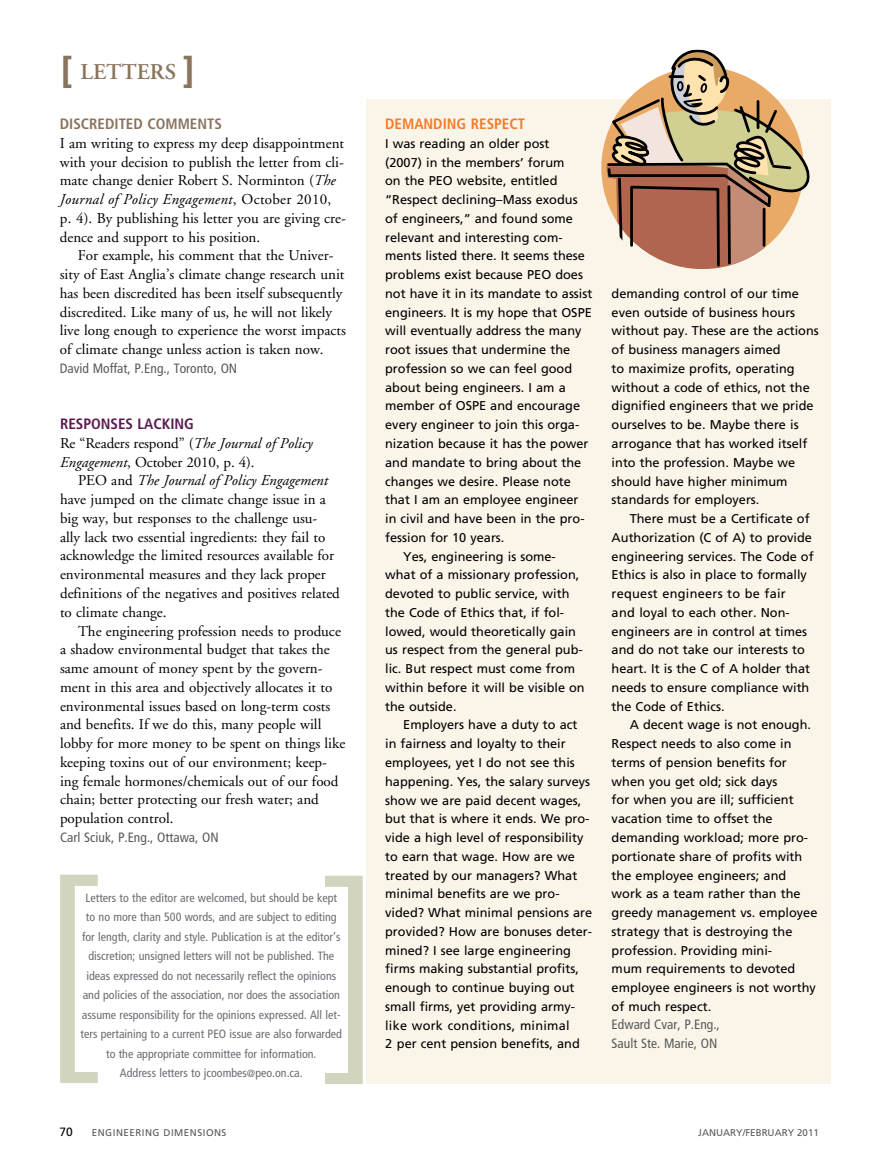
<style>
.page{position:relative;width:878px;height:1175px;background:#fff}
.page>*{position:absolute;margin:0;border:0;box-sizing:border-box;transform-origin:0 0}
.t1{font:300 232.5px "Frutiger";color:#d1d5bd}
.t2{font:600 22.5px "Adobe Garamond";color:#89745d}
.t3{font:15px/18.8px "Adobe Garamond";color:#000}
.t4{font:700 condensed 15px "Frutiger";color:#89745d}
.t5{font:700 condensed 15px "Frutiger";color:#f47b29}
.t6{font:700 condensed 15px "Frutiger";color:#5a1a51}
.t7{font:condensed 13.5px/18.8px "Frutiger";color:#58595b}
.t8{font:12.75px/18.8px "Frutiger";color:#000}
.t9{font:12.75px "Frutiger";letter-spacing:.02em;color:#000}
.t10{font:condensed 12px/19.5px "Frutiger";color:#696b73;text-align:center}
.t11{font:12px "Frutiger";color:#000}
.t12{font:9.75px "Frutiger";letter-spacing:.05em;color:#58595b}
.t13{font:9.75px "Frutiger";color:#58595b}
.s1{font-family:"Frutiger";font-weight:700;font-size:36px}
.s2{font-style:italic}
.s3{font-size:10.5px}
</style>
<div class="page">
<div style="left:366px;top:99px;width:464px;height:984px;background:#fbf5e9"></div>
<svg style="left:601px;top:50px;width:208px;height:219px"></svg>
<h2 class="t2" style="left:61px;top:60px;width:135px"><span class="s1">[</span> LETTERS <span class="s1">]</span></h2>
<p class="t4" style="left:60px;top:115px;width:164px">DISCREDITED COMM ENTS</p>
<p class="t5" style="left:385px;top:115px;width:141px">DEMANDING RESPECT</p>
<p class="t3" style="left:60px;top:134px;width:287px">I am writing to express my deep disappointment with your decision to publish the letter from cli&shy;mate change denier Robert S. Norminton (<span class="s2">The Journal of Policy Engagement</span>, October 2010, p. 4). By publishing his letter you are giving cre&shy;dence and support to his position.</p>
<p class="t3" style="left:60px;top:247px;width:287px;text-indent:18px">For example, his comment that the Univer&shy;sity of East Anglia’s climate change research unit has been discredited has been itself subsequently discredited. Like many of us, he will not likely live long enough to experience the worst impacts of climate change unless action is taken now.</p>
<p class="t7" style="left:60px;top:359px;width:179px">David Moffat, P.Eng., Toronto, ON</p>
<p class="t8" style="left:385px;top:134px;width:166px">I was reading an older post</p>
<p class="t8" style="left:385px;top:153px;width:181px">(2007) in the members’ forum</p>
<p class="t8" style="left:385px;top:172px;width:174px">on the PEO website, entitled</p>
<p class="t8" style="left:385px;top:190px;width:194px">“Respect declining–Mass exodus</p>
<p class="t8" style="left:385px;top:209px;width:189px">of engineers,” and found some</p>
<p class="t8" style="left:385px;top:228px;width:179px">relevant and interesting com-</p>
<p class="t8" style="left:385px;top:247px;width:201px">ments listed there. It seems these</p>
<p class="t8" style="left:385px;top:265px;width:199px">problems exist because PEO does</p>
<p class="t8" style="left:385px;top:284px;width:209px">not have it in its mandate to assist</p>
<p class="t8" style="left:385px;top:303px;width:208px">engineers. It is my hope that OSPE</p>
<p class="t8" style="left:385px;top:322px;width:198px">will eventually address the many</p>
<p class="t8" style="left:385px;top:340px;width:186px">root issues that undermine the</p>
<p class="t8" style="left:385px;top:359px;width:188px">profession so we can feel good</p>
<p class="t8" style="left:385px;top:378px;width:182px">about being engineers. I am a</p>
<p class="t8" style="left:385px;top:397px;width:196px">member of OSPE and encourage</p>
<p class="t8" style="left:385px;top:415px;width:195px">every engineer to join this orga-</p>
<p class="t8" style="left:385px;top:434px;width:205px">nization because it has the power</p>
<p class="t8" style="left:385px;top:453px;width:198px">and mandate to bring about the</p>
<p class="t8" style="left:385px;top:472px;width:187px">changes we desire. Please note</p>
<p class="t8" style="left:385px;top:490px;width:195px">that I am an employee engineer</p>
<p class="t8" style="left:385px;top:509px;width:201px">in civil and have been in the pro-</p>
<p class="t8" style="left:385px;top:528px;width:121px">fession for 10 years.</p>
<p class="t8" style="left:403px;top:547px;width:154px">Yes, engineering is some-</p>
<p class="t8" style="left:385px;top:565px;width:196px">what of a missionary profession,</p>
<p class="t8" style="left:385px;top:584px;width:186px">devoted to public service, with</p>
<p class="t8" style="left:385px;top:603px;width:180px">the Code of Ethics that, if fol-</p>
<p class="t8" style="left:385px;top:622px;width:192px">lowed, would theoretically gain</p>
<p class="t8" style="left:385px;top:640px;width:199px">us respect from the general pub-</p>
<p class="t8" style="left:385px;top:659px;width:191px">lic. B ut respect must come from</p>
<p class="t8" style="left:385px;top:678px;width:201px">within before it will be visible on</p>
<p class="t8" style="left:385px;top:697px;width:73px">the outside.</p>
<p class="t8" style="left:403px;top:715px;width:176px">Employers have a duty to act</p>
<p class="t8" style="left:385px;top:734px;width:182px">in fairness and loyalty to their</p>
<p class="t8" style="left:385px;top:753px;width:191px">employees, yet I do not see this</p>
<p class="t8" style="left:385px;top:772px;width:206px">happening. Yes, the salary surveys</p>
<p class="t8" style="left:385px;top:790px;width:198px">show we are paid decent wages,</p>
<p class="t8" style="left:385px;top:809px;width:206px">but that is where it ends. We pro-</p>
<p class="t8" style="left:385px;top:828px;width:200px">vide a high level of responsibility</p>
<p class="t8" style="left:385px;top:847px;width:191px">to earn that wage. How are we</p>
<p class="t8" style="left:385px;top:865px;width:194px">treated by our managers? What</p>
<p class="t8" style="left:385px;top:884px;width:176px">minimal benefits are we pro-</p>
<p class="t8" style="left:385px;top:903px;width:208px">vided? What minimal pensions are</p>
<p class="t8" style="left:385px;top:922px;width:208px">provided? How are bonuses deter-</p>
<p class="t8" style="left:385px;top:940px;width:187px">mined? I see large engineering</p>
<p class="t8" style="left:385px;top:959px;width:195px">firms making substantial profits,</p>
<p class="t8" style="left:385px;top:978px;width:191px">enough to continue buying out</p>
<p class="t8" style="left:385px;top:997px;width:191px">small firms, yet providing army-</p>
<p class="t9" style="left:385px;top:1017px;width:186px">like work conditions, minimal</p>
<p class="t8" style="left:385px;top:1034px;width:196px">2 per cent pension benefits, and</p>
<p class="t6" style="left:60px;top:415px;width:135px">RESPONSES LACKING</p>
<p class="t3" style="left:60px;top:434px;width:254px">Re “Readers respond” (<span class="s2">The Journal of Policy<br>Engagement</span>, October 2010, p. 4).</p>
<p class="t3" style="left:60px;top:472px;width:281px;text-indent:18px">PEO and <span class="s2">The Journal of Policy Engagement </span>have jumped on the climate change issue in a big way, but responses to the challenge usu&shy;ally lack two essential ingredients: they fail to acknowledge the limited resources available for environmental measures and they lack proper definitions of the negatives and positives related to climate change.</p>
<p class="t3" style="left:60px;top:622px;width:287px;text-indent:18px">The engineering profession needs to produce a shadow environmental budget that takes the same amount of money spent by the govern&shy;ment in this area and objectively allocates it to environmental issues based on long-term costs and benefits. If we do this, many people will lobby for more money to be spent on things like keeping toxins out of our environment; keep&shy;ing female hormones/chemicals out of our food chain; better protecting our fresh water; and population control.</p>
<p class="t7" style="left:60px;top:828px;width:160px">Carl Sciuk, P.Eng., Ottawa, ON</p>
<h1 class="t1" style="left:44px;top:838px;width:66px">[</h1>
<h1 class="t1" style="left:314px;top:839px;width:66px">]</h1>
<p class="t10" style="left:81px;top:888px;width:263px">Letters to the editor are welcomed, but should be kept to no more than 500 words, and are subject to editing for length, clarity and style. Publication is at the editor’s discretion; unsigned letters will not be published. The ideas expressed do not necessarily reflect the opinions and policies of the association, nor does the association assume responsibility for the opinions expressed. All let&shy;ters pertaining to a current PEO issue are also forwarded to the appropriate committee for information.<br>Address letters to jcoombes<span class="s3">@</span>peo.on.ca.</p>
<p class="t8" style="left:611px;top:284px;width:208px">demanding control of our time even outside of business hours without pay. These are the actions of business managers aimed<br>to maximize profits, operating without a code of ethics, not the dignified engineers that we pride ourselves to be. Maybe there is arrogance that has worked itself into the profession. Maybe we should have higher minimum standards for employers.</p>
<p class="t8" style="left:611px;top:509px;width:203px;text-indent:18px">There must be a Certificate of<br>Authorization (C of A) to provide engineering services. The Code of<br>Ethics is also in place to formally request engineers to be fair<br>and loyal to each other. Non&shy;engineers are in control at times and do not take our interests to heart. It is the C of A holder that needs to ensure compliance with the Code of Ethics.</p>
<p class="t8" style="left:611px;top:715px;width:207px;text-indent:18px">A decent wage is not enough.<br>Respect needs to also come in terms of pension benefits for when you get old; sick days<br>for when you are ill; sufficient vacation time to offset the demanding workload; more pro&shy;portionate share of profits with the employee engineers; and work as a team rather than the greedy management vs. employee strategy that is destroying the profession. Providing mini-<br>mum requirements to devoted employee engineers is not worthy of much respect.</p>
<p class="t7" style="left:611px;top:1015px;width:110px">Edward Cvar, P.Eng.,<br>Sault Ste. Marie, ON</p>
<p class="t11" style="left:59px;top:1124px;width:15px">70</p>
<p class="t12" style="left:92px;top:1126px;width:136px">ENGINEERING DIMENSIONS</p>
<p class="t13" style="left:698px;top:1126px;width:122px">jan uary/fe bruary 2011</p>
</div>
